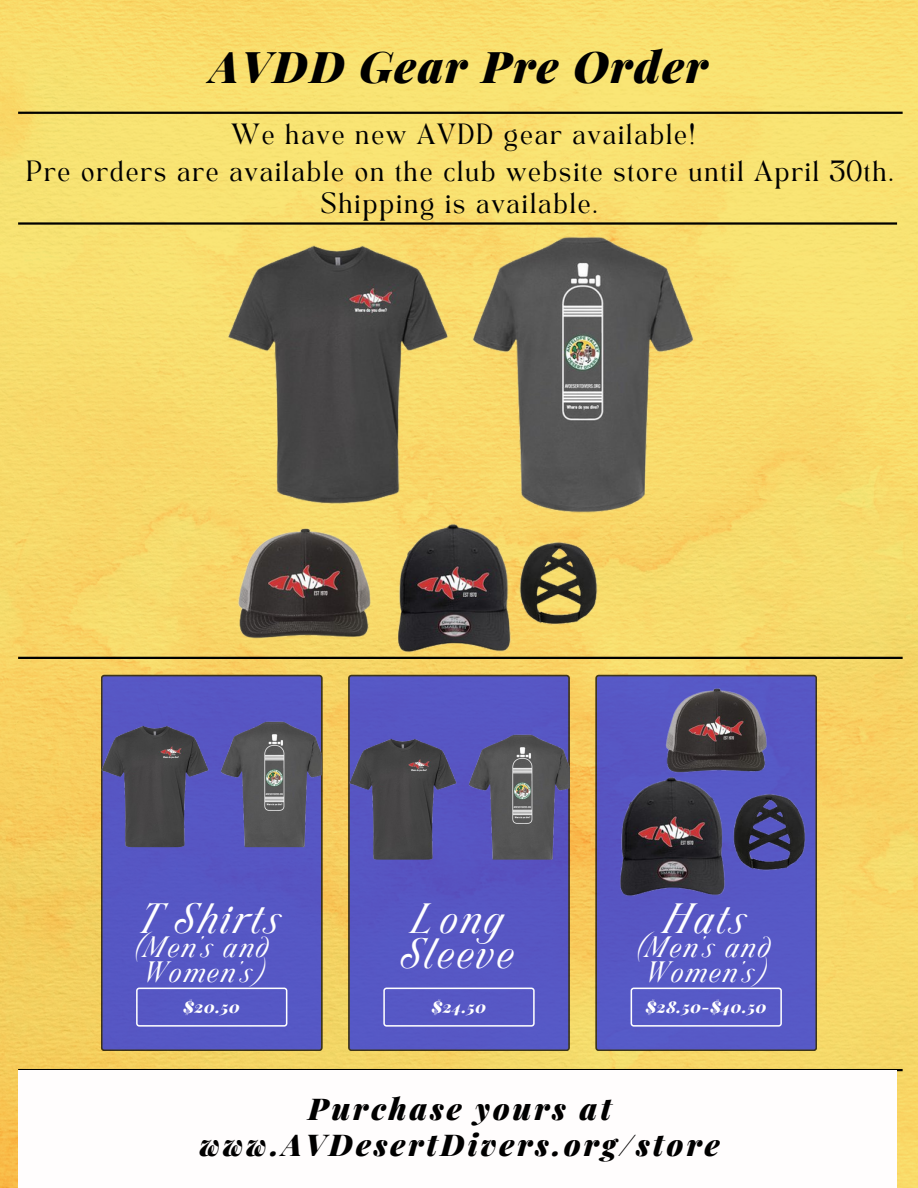
<style>
.page{position:relative;width:918px;height:1188px;background:#fff}
.page>*{position:absolute;margin:0;border:0;box-sizing:border-box;transform-origin:0 0}
.t1{font:italic 900 43.8px "Playfair Display";letter-spacing:.04em;color:#000}
.t2{font:italic 900 30.15px/36px "Playfair Display";letter-spacing:.1em;color:#000;text-align:center}
.t3{font:italic 29.7px/35px "TAN Angleton";letter-spacing:.05em;color:#fff;text-align:center}
.t4{font:italic 20.7px/24.8px "TAN Angleton";letter-spacing:.05em;color:#fff;text-align:center}
.t5{font:20.4px "TAN Angleton";letter-spacing:.03em;color:#000}
.t6{font:italic 900 16.35px "Playfair Display";letter-spacing:.03em;color:#fff}
</style>
<div class="page">
<img style="left:0;top:0;width:918px;height:1188px">
<hr style="left:18px;top:1069px;width:885px;height:2px;background:#000">
<hr style="left:18px;top:222px;width:879px;height:3px;background:#000">
<hr style="left:18px;top:112px;width:885px;height:2px;background:#000">
<hr style="left:18px;top:657px;width:885px;height:2px;background:#000">
<div style="left:18px;top:1071px;width:879px;height:117px;background:#fffdfd"></div>
<div style="left:348px;top:675px;width:222px;height:376px;background:#5757c4"></div>
<div style="left:101px;top:675px;width:222px;height:376px;background:#5657c4"></div>
<div style="left:595px;top:675px;width:222px;height:376px;background:#5758c5"></div>
<img style="left:90px;top:680px;width:232px;height:167px">
<svg style="left:136px;top:988px;width:151px;height:39px;background:#6365c9"></svg>
<svg style="left:383px;top:988px;width:152px;height:39px;background:#6465c9"></svg>
<svg style="left:631px;top:988px;width:151px;height:39px;background:#6467ca"></svg>
<img style="left:204px;top:122px;width:507px;height:542px;border-radius:33px">
<img style="left:338px;top:692px;width:232px;height:168px">
<img style="left:639px;top:678px;width:143px;height:93px">
<img style="left:595px;top:771px;width:316px;height:136px">
<h4 class="t1" style="left:210px;top:36px;width:499px">AVDD Gear Pre Order</h4>
<p class="t5" style="left:231px;top:123px;width:466px">We have new AVDD gear available!</p>
<h4 class="t5" style="left:26px;top:160px;width:870px">Pre orders are available on the club website store until April 30th.</h4>
<h3 class="t5" style="left:320px;top:192px;width:279px">Shipping is available.</h3>
<h4 class="t3" style="left:143px;top:906px;width:139px">T Shirts</h4>
<p class="t3" style="left:404px;top:906px;width:112px">Long<br>Sleeve</p>
<h3 class="t3" style="left:667px;top:906px;width:81px">Hats</h3>
<p class="t6" style="left:184px;top:996px;width:58px">$20.50</p>
<p class="t6" style="left:432px;top:996px;width:56px">$24.50</p>
<h2 class="t4" style="left:140px;top:938px;width:130px">(Men’s and<br>Women’s)</h2>
<h4 class="t4" style="left:642px;top:938px;width:130px">(Men’s and<br>Women’s)</h4>
<h1 class="t6" style="left:646px;top:996px;width:122px">$28.50-$40.50</h1>
<h3 class="t2" style="left:200px;top:1089px;width:521px">Purchase yours at www.AVDesertDivers.org/store</h3>
</div>
